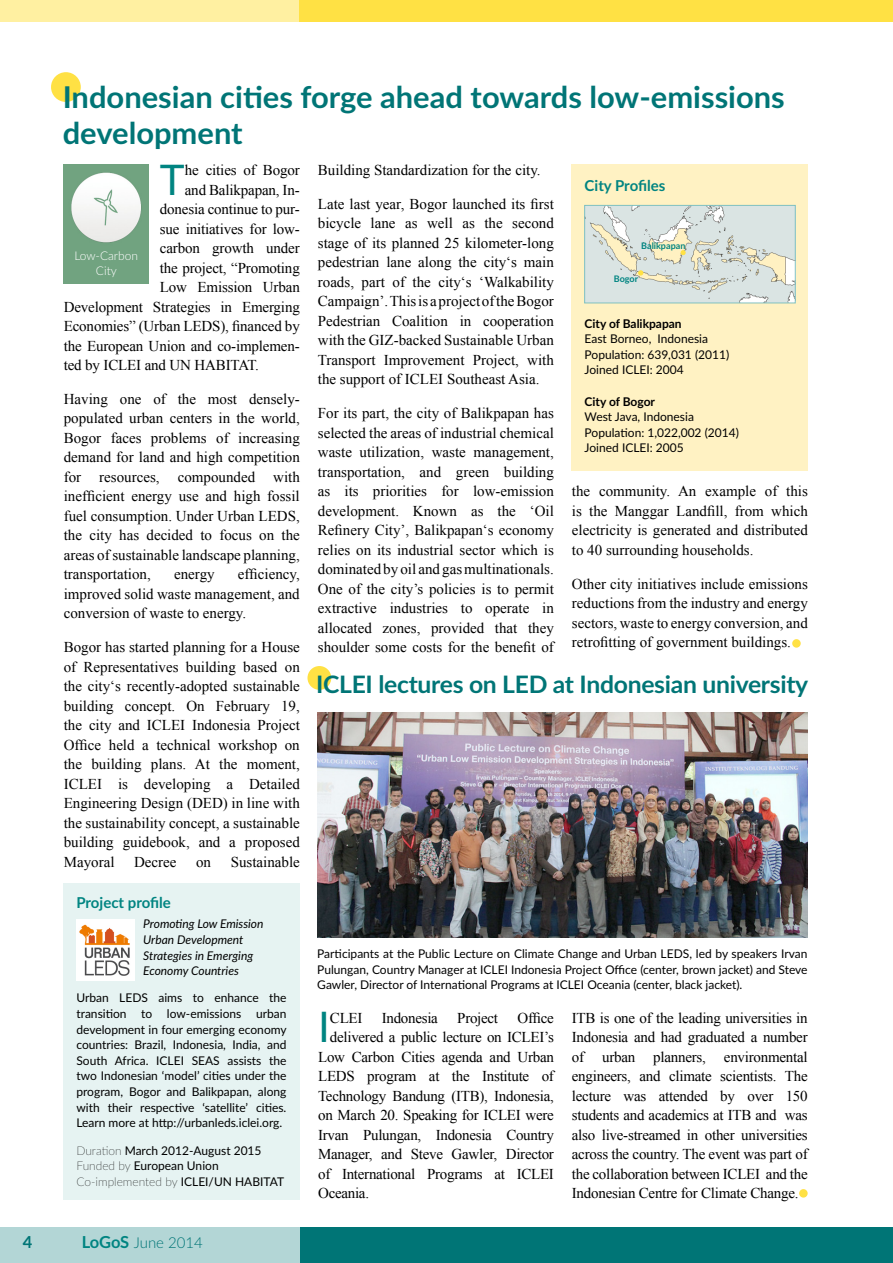
<style>
.page{position:relative;width:893px;height:1263px;background:#fff}
.page>*{position:absolute;margin:0;border:0;box-sizing:border-box;transform-origin:0 0}
.t1{font:42.15px "Lato";color:#008481}
.t2{font:700 30px/36px "Lato";color:#007576}
.t3{font:700 24px "Lato";letter-spacing:-.01em;color:#007576}
.t4{font:700 16.5px "Lato";color:#007576}
.t5{font:15px/19.5px "Times New Roman";letter-spacing:-.01em;color:#000;text-align:justify}
.t6{font:700 15px "Lato";color:#008481}
.t7{font:300 15px "Lato";color:#007576}
.t8{font:12px/15.6px "Lato";color:#000}
.t9{font:italic 12px/15.6px "Lato";color:#000}
.t10{font:700 12px "Lato";color:#000}
.t11{font:300 12px/15px "Lato";color:#fff;text-align:center}
.t12{font:700 9px "Lato";color:#008481}
.s1{font-weight:100}
.s2{font-weight:700;font-size:16.5px;color:#008481}
</style>
<div class="page">
<div style="left:0;top:0;width:893px;height:21px;background:#fff0a1"></div>
<div style="left:300px;top:0;width:593px;height:21px;background:#ffe144"></div>
<div style="left:0;top:1228px;width:893px;height:35px;background:#007576"></div>
<div style="left:0;top:1228px;width:300px;height:35px;background:#b3d6d6"></div>
<div style="left:51px;top:72px;width:30px;height:30px;background:#ffe144;border-radius:50%"></div>
<div style="left:64px;top:883px;width:236px;height:316px;background:#e6f3f2"></div>
<img style="left:77px;top:919px;width:57px;height:61px">
<img style="left:64px;top:165px;width:85px;height:119px">
<div style="left:572px;top:165px;width:236px;height:306px;background:#fff2c3"></div>
<img style="left:586px;top:207px;width:207px;height:94px">
<div style="left:584px;top:205px;width:211px;height:98px;border:1px solid #80c1c0"></div>
<svg style="left:638px;top:270px;width:5px;height:6px"></svg>
<svg style="left:681px;top:250px;width:5px;height:5px"></svg>
<div style="left:307px;top:666px;width:24px;height:24px;background:#ffe144;border-radius:50%"></div>
<img style="left:317px;top:713px;width:491px;height:224px">
<div style="left:792px;top:639px;width:9px;height:9px;background:#ffe144;border-radius:50%"></div>
<div style="left:799px;top:1189px;width:9px;height:8px;background:#ffe144;border-radius:50%"></div>
<h2 class="t2" style="left:63px;top:78px;width:724px">Indonesian cities forge ahead towards low-emissions development</h2>
<h1 class="t1" style="left:160px;top:149px;width:26px">T</h1>
<p class="t5" style="left:185px;top:160px;width:117px">he cities of Bogor</p>
<p class="t5" style="left:185px;top:180px;width:117px">and Balikpapan, In-</p>
<p class="t5" style="left:160px;top:199px;width:141px">donesia continue to pur-</p>
<p class="t5" style="left:160px;top:219px;width:141px">sue initiatives for low-</p>
<p class="t5" style="left:160px;top:238px;width:141px">carbon growth under</p>
<p class="t5" style="left:160px;top:258px;width:141px">the project, “Promoting</p>
<p class="t5" style="left:160px;top:277px;width:141px">Low Emission Urban</p>
<p class="t5" style="left:64px;top:297px;width:238px">Development Strategies in Emerging</p>
<p class="t5" style="left:64px;top:316px;width:238px">Economies” (Urban LEDS), financed by</p>
<p class="t5" style="left:64px;top:336px;width:238px">the European Union and co-implemen-</p>
<p class="t5" style="left:64px;top:355px;width:197px">ted by ICLEI and UN HABITAT.</p>
<p class="t5" style="left:64px;top:389px;width:238px">Having one of the most densely&shy;populated urban centers in the world, Bogor faces problems of increasing demand for land and high competition for resources, compounded with inefficient energy use and high fossil fuel consumption. Under Urban LEDS, the city has decided to focus on the areas of sustainable landscape planning, transportation,</p>
<p class="t11" style="left:74px;top:248px;width:65px">Low-Carbon<br>City</p>
<p class="t5" style="left:64px;top:564px;width:238px;text-indent:174px">efficiency, improved solid waste management, and conversion of waste to energy.</p>
<p class="t5" style="left:64px;top:637px;width:238px">Bogor has started planning for a House of Representatives building based on the city‘s recently-adopted sustainable building concept. On February 19, the city and ICLEI Indonesia Project Office held a technical workshop on the building plans. At the moment, ICLEI is developing a Detailed Engineering Design (DED) in line with the sustainability concept, a sustainable building guidebook, and a proposed Mayoral</p>
<p class="t5" style="left:174px;top:564px;width:42px">energy</p>
<p class="t5" style="left:134px;top:852px;width:44px">Decree</p>
<p class="t5" style="left:196px;top:852px;width:16px">on</p>
<p class="t5" style="left:231px;top:852px;width:71px">Sustainable</p>
<p class="t6" style="left:76px;top:891px;width:96px">Project profile</p>
<p class="t9" style="left:143px;top:916px;width:122px">Promoting Low Emission<br>Urban Development<br>Strategies in Emerging<br>Economy Countries</p>
<p class="t8" style="left:76px;top:990px;width:212px;text-align:justify">Urban LEDS aims to enhance the transition to low-emissions urban development in four emerging economy countries: Brazil, Indonesia, India, and South Africa. ICLEI SEAS assists the two Indonesian ‘model’ cities under the program, Bogor and Balikpapan, along with their respective ‘satellite’ cities.<br>Learn more at http://urbanleds.iclei.org.</p>
<p class="t8" style="left:76px;top:1142px;width:209px"><span class="s1">Duration</span> March 2012-August 2015<br><span class="s1">Funded by</span> European Union<br><span class="s1">Co-implemented by</span> ICLEI/UN HABITAT</p>
<p class="t4" style="left:23px;top:1230px;width:11px">4</p>
<p class="t7" style="left:82px;top:1232px;width:123px"><span class="s2">LoGoS</span> June 2014</p>
<p class="t5" style="left:318px;top:160px;width:224px">Building Standardization for the city.</p>
<p class="t5" style="left:318px;top:194px;width:238px">Late last year, Bogor launched its first bicycle lane as well as the second stage of its planned 25 kilometer-long pedestrian lane along the city‘s main roads, part of the city‘s ‘Walkability Campaign’. This is a project of the Bogor Pedestrian Coalition in cooperation with the GIZ-backed Sustainable Urban Transport Improvement Project, with the support of ICLEI Southeast Asia.</p>
<p class="t5" style="left:318px;top:403px;width:238px">For its part, the city of Balikpapan has selected the areas of industrial chemical waste utilization, waste management, transportation, and green building as its priorities for low-emission development. Known as the ‘Oil Refinery City’, Balikpapan‘s economy relies on its industrial sector which is dominated by oil and gas multinationals.<br>One of the city’s policies is to permit extractive industries to operate in allocated zones, provided that they shoulder some costs for the benefit of</p>
<p class="t6" style="left:585px;top:175px;width:82px">City Profiles</p>
<p class="t12" style="left:641px;top:239px;width:46px">Balikpapan</p>
<p class="t12" style="left:614px;top:272px;width:26px">Bogor</p>
<p class="t10" style="left:585px;top:314px;width:99px">City of Balikpapan</p>
<p class="t8" style="left:585px;top:330px;width:146px">East Borneo, Indonesia<br>Population: 639,031 (2011)<br>Joined ICLEI: 2004</p>
<p class="t10" style="left:585px;top:392px;width:72px">City of Bogor</p>
<p class="t8" style="left:585px;top:408px;width:156px">West Java, Indonesia<br>Population: 1,022,002 (2014)<br>Joined ICLEI: 2005</p>
<p class="t5" style="left:572px;top:481px;width:238px">the community. An example of this is the Manggar Landfill, from which electricity is generated and distributed to 40 surrounding households.</p>
<p class="t5" style="left:572px;top:574px;width:238px">Other city initiatives include emissions reductions from the industry and energy sectors, waste to energy conversion, and retrofitting of government buildings.</p>
<h3 class="t3" style="left:316px;top:667px;width:494px">ICLEI lectures on LED at Indonesian university</h3>
<p class="t8" style="left:317px;top:945px;width:492px;text-align:justify">Participants at the Public Lecture on Climate Change and Urban LEDS, led by speakers Irvan Pulungan, Country Manager at ICLEI Indonesia Project Office (center, brown jacket) and Steve Gawler, Director of International Programs at ICLEI Oceania (center, black jacket).</p>
<h1 class="t1" style="left:318px;top:996px;width:13px">I</h1>
<p class="t5" style="left:330px;top:1007px;width:34px">CLEI</p>
<p class="t5" style="left:382px;top:1007px;width:58px">Indonesia</p>
<p class="t5" style="left:457px;top:1007px;width:42px">Project</p>
<p class="t5" style="left:517px;top:1007px;width:38px">Office</p>
<p class="t5" style="left:330px;top:1027px;width:225px">delivered a public lecture on ICLEI’s</p>
<p class="t5" style="left:318px;top:1046px;width:237px">Low Carbon Cities agenda and Urban</p>
<p class="t5" style="left:318px;top:1066px;width:237px">LEDS program at the Institute of</p>
<p class="t5" style="left:318px;top:1085px;width:237px">Technology Bandung (ITB), Indonesia,</p>
<p class="t5" style="left:318px;top:1105px;width:237px">on March 20. Speaking for ICLEI were</p>
<p class="t5" style="left:318px;top:1124px;width:237px">Irvan Pulungan, Indonesia Country</p>
<p class="t5" style="left:318px;top:1144px;width:237px">Manager, and Steve Gawler, Director</p>
<p class="t5" style="left:318px;top:1163px;width:237px">of International Programs at ICLEI</p>
<p class="t5" style="left:318px;top:1183px;width:52px">Oceania.</p>
<p class="t5" style="left:572px;top:1007px;width:237px">ITB is one of the leading universities in Indonesia and had graduated a number of urban planners, environmental engineers, and climate scientists. The lecture was attended by over 150 students and academics at ITB and was also live-streamed in other universities across the country. The event was part of the collaboration between ICLEI and the Indonesian Centre for Climate Change.</p>
</div>
